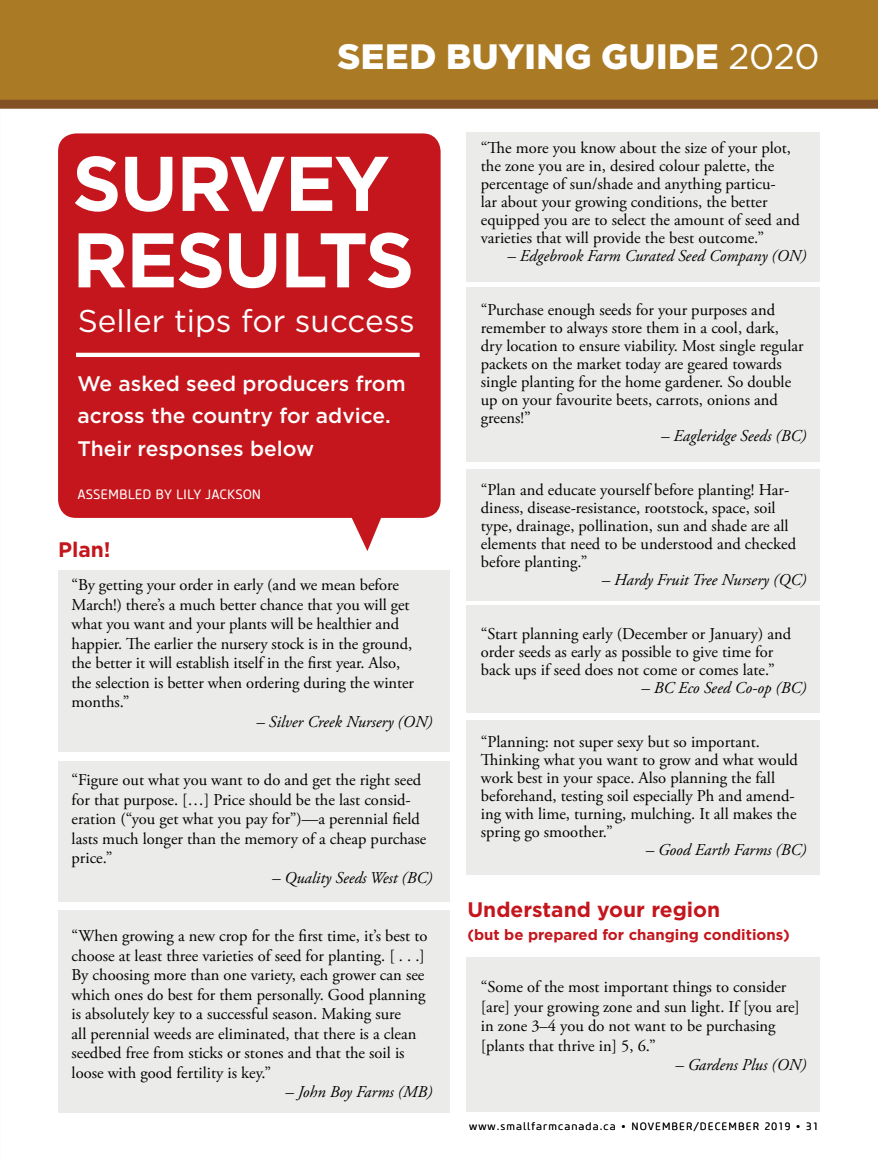
<style>
.page{position:relative;width:878px;height:1161px;background:#fff}
.page>*{position:absolute;margin:0;border:0;box-sizing:border-box;transform-origin:0 0}
.t1{font:700 77.25px/76.5px "Gotham";letter-spacing:-.025em;color:#fff}
.t2{font:900 35.25px "Gotham";letter-spacing:.01em;color:#fff}
.t3{font:31.5px "Gotham";color:#fff}
.t4{font:500 21px/32.4px "Gotham";color:#fff}
.t5{font:700 21px "Gotham";color:#c4161c}
.t6{font:16.5px/18px "Adobe Garamond Pro";color:#000}
.t7{font:italic 16.5px "Adobe Garamond Pro";color:#000}
.t8{font:700 15px "Gotham";color:#c4161c}
.t9{font:13.5px "Core Sans M45";color:#fff}
.t10{font:300 10.5px "Core Sans M35";letter-spacing:.1em;color:#000}
.s1{font-weight:400}
</style>
<div class="page">
<div style="left:58px;top:571px;width:391px;height:181px;background:#ebebea"></div>
<div style="left:58px;top:133px;width:382px;height:385px;background:#c4161c;border-radius:18px"></div>
<hr style="left:76px;top:353px;width:343px;height:4px;background:#fff">
<svg style="left:350px;top:517px;width:32px;height:34px"></svg>
<div style="left:58px;top:761px;width:391px;height:140px;background:#ebebea"></div>
<div style="left:58px;top:910px;width:391px;height:202px;background:#ebebea"></div>
<div style="left:467px;top:957px;width:352px;height:155px;background:#ebebea"></div>
<div style="left:467px;top:720px;width:352px;height:155px;background:#ebebea"></div>
<div style="left:467px;top:605px;width:352px;height:108px;background:#ebebea"></div>
<div style="left:467px;top:469px;width:352px;height:131px;background:#ebebea"></div>
<div style="left:467px;top:288px;width:352px;height:174px;background:#ebebea"></div>
<div style="left:467px;top:132px;width:352px;height:149px;background:#ebebea"></div>
<div style="left:0;top:0;width:878px;height:102px;background:#aa7b24"></div>
<div style="left:0;top:100px;width:878px;height:9px;background:#825224"></div>
<h2 class="t2" style="left:337px;top:32px;width:483px">SEED BUYING GUIDE <span class="s1">2020</span></h2>
<h1 class="t1" style="left:72px;top:145px;width:344px">SURVEY<br>RESULTS</h1>
<h3 class="t3" style="left:78px;top:301px;width:338px">Seller tips for success</h3>
<p class="t4" style="left:77px;top:367px;width:330px">We asked seed producers from across the country for advice.<br>Their responses below</p>
<p class="t9" style="left:77px;top:486px;width:185px">ASSEMBLED BY LILY JACKSON</p>
<p class="t5" style="left:58px;top:536px;width:54px">Plan!</p>
<p class="t6" style="left:72px;top:576px;width:344px;line-height:19.5px">“By getting your order in early (and we mean before March!) there’s a much better chance that you will get what you want and your plants will be healthier and happier. The earlier the nursery stock is in the ground, the better it will establish itself in the first year. Also, the selection is better when ordering during the winter months.”</p>
<p class="t7" style="left:256px;top:712px;width:178px">– Silver Creek Nursery (ON)</p>
<p class="t6" style="left:72px;top:771px;width:356px;line-height:19.5px">“Figure out what you want to do and get the right seed for that purpose. […] Price should be the last consid&shy;eration (“you get what you pay for”)—a perennial field lasts much longer than the memory of a cheap purchase price.”</p>
<p class="t7" style="left:272px;top:868px;width:162px">– Quality Seeds West (BC)</p>
<p class="t6" style="left:72px;top:927px;width:357px;line-height:19.5px">“When growing a new crop for the first time, it’s best to choose at least three varieties of seed for planting. [ . . .] By choosing more than one variety, each grower can see which ones do best for them personally. Good planning is absolutely key to a successful season. Making sure<br>all perennial weeds are eliminated, that there is a clean seedbed free from sticks or stones and that the soil is loose with good fertility is key.”</p>
<p class="t7" style="left:285px;top:1082px;width:148px">– John Boy Farms (MB)</p>
<p class="t6" style="left:481px;top:139px;width:320px">“The more you know about the size of your plot, the zone you are in, desired colour palette, the percentage of sun/shade and anything particu-<br>lar about your growing conditions, the better equipped you are to select the amount of seed and varieties that will provide the best outcome.”</p>
<p class="t7" style="left:507px;top:246px;width:300px">– Edgebrook Farm Curated Seed Company (ON)</p>
<p class="t6" style="left:481px;top:301px;width:324px">“Purchase enough seeds for your purposes and remember to always store them in a cool, dark, dry location to ensure viability. Most single regular packets on the market today are geared towards single planting for the home gardener. So double up on your favourite beets, carrots, onions and greens!”</p>
<p class="t7" style="left:661px;top:426px;width:147px">– Eagleridge Seeds (BC)</p>
<p class="t6" style="left:481px;top:481px;width:317px">“Plan and educate yourself before planting! Har&shy;diness, disease-resistance, rootstock, space, soil type, drainage, pollination, sun and shade are all elements that need to be understood and checked before planting.”</p>
<p class="t7" style="left:601px;top:570px;width:206px">– Hardy Fruit Tree Nursery (QC)</p>
<p class="t6" style="left:481px;top:625px;width:312px">“Start planning early (December or January) and order seeds as early as possible to give time for back ups if seed does not come or comes late.”</p>
<p class="t7" style="left:641px;top:678px;width:166px">– BC Eco Seed Co-op (BC)</p>
<p class="t6" style="left:481px;top:733px;width:318px">“Planning: not super sexy but so important.<br>Thinking what you want to grow and what would work best in your space. Also planning the fall beforehand, testing soil especially Ph and amend&shy;ing with lime, turning, mulching. It all makes the spring go smoother.”</p>
<p class="t7" style="left:645px;top:840px;width:162px">– Good Earth Farms (BC)</p>
<p class="t5" style="left:467px;top:896px;width:254px">Understand your region</p>
<p class="t8" style="left:467px;top:924px;width:324px">(but be prepared for changing conditions)</p>
<p class="t6" style="left:481px;top:978px;width:320px;line-height:19.5px">“Some of the most important things to consider [are] your growing zone and sun light. If [you are] in zone 3–4 you do not want to be purchasing [plants that thrive in] 5, 6.”</p>
<p class="t7" style="left:675px;top:1055px;width:132px">– Gardens Plus (ON)</p>
<p class="t10" style="left:469px;top:1120px;width:351px">www.smallfarmcanada.ca • NOVEMBER/DECEMBER 2019 • 31</p>
</div>
